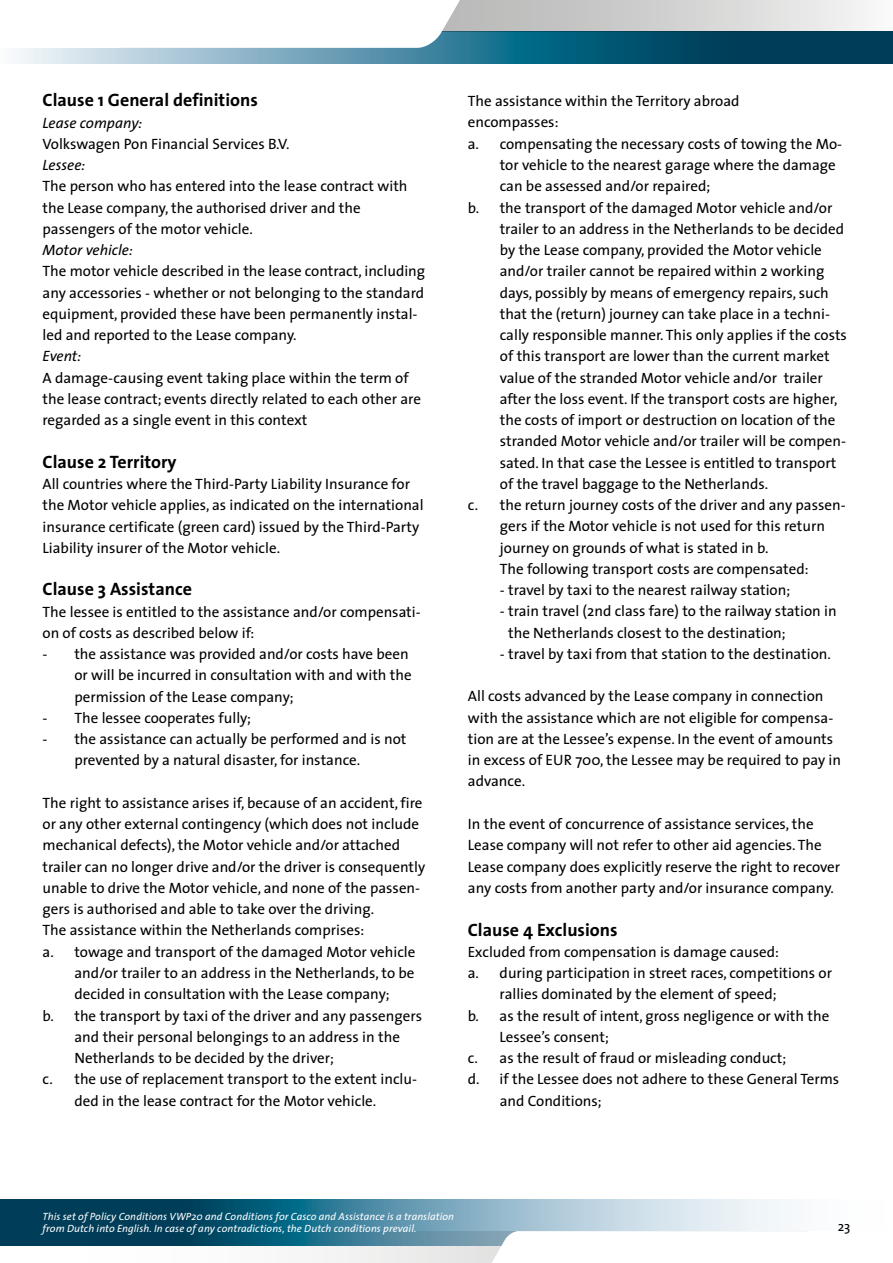
<style>
.page{position:relative;width:893px;height:1263px;background:#fff}
.page>*{position:absolute;margin:0;border:0;box-sizing:border-box;transform-origin:0 0}
.t1{font:700 18px "The Sans";color:#000}
.t2{font:15px/21.3px "The Sans";color:#000}
.t3{font:italic 15px "The Sans";color:#000}
.t4{font:13.5px "The Sans";color:#000}
.t5{font:italic 10.5px/12px "The Sans";letter-spacing:.01em;color:#fff}
</style>
<div class="page">
<svg style="left:467px;top:0;width:426px;height:32px;background:#ced0d0"></svg>
<svg style="left:17px;top:32px;width:876px;height:32px;background:#33728b"></svg>
<svg style="left:120px;top:0;width:347px;height:48px"></svg>
<div style="left:0;top:0;width:120px;height:48px;background:#fff"></div>
<div style="left:323px;top:1246px;width:161px;height:17px;background:#ededed"></div>
<svg style="left:0;top:1199px;width:787px;height:47px;background:#52859b"></svg>
<svg style="left:484px;top:1231px;width:303px;height:32px"></svg>
<p class="t1" style="left:43px;top:85px;width:217px">Clause 1 General definitions</p>
<p class="t3" style="left:43px;top:110px;width:101px">Lease company:</p>
<p class="t2" style="left:43px;top:133px;width:249px">Volkswagen Pon Financial Services B.V.</p>
<p class="t3" style="left:43px;top:153px;width:44px">Lessee:</p>
<p class="t2" style="left:43px;top:175px;width:367px">The person who has entered into the lease contract with the Lease company, the authorised driver and the passengers of the motor vehicle.</p>
<p class="t3" style="left:43px;top:238px;width:92px">Motor vehicle:</p>
<p class="t2" style="left:43px;top:260px;width:384px">The motor vehicle described in the lease contract, including any accessories - whether or not belonging to the standard equipment, provided these have been permanently instal&shy;led and reported to the Lease company.</p>
<p class="t3" style="left:43px;top:344px;width:40px">Event:</p>
<p class="t2" style="left:43px;top:366px;width:380px">A damage-causing event taking place within the term of the lease contract; events directly related to each other are regarded as a single event in this context</p>
<p class="t1" style="left:43px;top:447px;width:136px">Clause 2 Territory</p>
<p class="t2" style="left:43px;top:473px;width:383px">All countries where the Third-Party Liability Insurance for the Motor vehicle applies, as indicated on the international insurance certificate (green card) issued by the Third-Party Liability insurer of the Motor vehicle.</p>
<p class="t1" style="left:43px;top:574px;width:151px">Clause 3 Assistance</p>
<p class="t2" style="left:43px;top:600px;width:380px">The lessee is entitled to the assistance and/or compensati&shy;on of costs as described below if:</p>
<p class="t2" style="left:74px;top:643px;width:339px;text-indent:-32px">- the assistance was provided and/or costs have been or will be incurred in consultation with and with the permission of the Lease company;</p>
<p class="t2" style="left:43px;top:707px;width:210px">- The lessee cooperates fully;</p>
<p class="t2" style="left:74px;top:728px;width:334px;text-indent:-32px">- the assistance can actually be performed and is not prevented by a natural disaster, for instance.</p>
<p class="t2" style="left:43px;top:792px;width:381px">The right to assistance arises if, because of an accident, fire</p>
<p class="t2" style="left:43px;top:813px;width:378px">or any other external contingency (which does not include</p>
<p class="t2" style="left:43px;top:834px;width:359px">mechanical defects), the Motor vehicle and/or attached</p>
<p class="t2" style="left:43px;top:855px;width:384px">trailer can no longer drive and/or the driver is consequently</p>
<p class="t2" style="left:43px;top:877px;width:379px">unable to drive the Motor vehicle, and none of the passen-</p>
<p class="t2" style="left:43px;top:898px;width:333px">gers is authorised and able to take over the driving.</p>
<p class="t2" style="left:43px;top:919px;width:323px">The assistance within the Netherlands comprises:</p>
<p class="t2" style="left:43px;top:940px;width:374px">a. towage and transport of the damaged Motor vehicle</p>
<p class="t2" style="left:74px;top:962px;width:342px">and/or trailer to an address in the Netherlands, to be</p>
<p class="t2" style="left:74px;top:983px;width:317px">decided in consultation with the Lease company;</p>
<p class="t2" style="left:43px;top:1004px;width:381px">b. the transport by taxi of the driver and any passengers</p>
<p class="t2" style="left:74px;top:1025px;width:327px">and their personal belongings to an address in the</p>
<p class="t2" style="left:74px;top:1047px;width:261px">Netherlands to be decided by the driver;</p>
<p class="t2" style="left:43px;top:1068px;width:376px">c. the use of replacement transport to the extent inclu-</p>
<p class="t2" style="left:74px;top:1089px;width:303px">ded in the lease contract for the Motor vehicle.</p>
<p class="t2" style="left:468px;top:90px;width:273px">The assistance within the Territory abroad</p>
<p class="t2" style="left:468px;top:111px;width:92px">encompasses:</p>
<p class="t2" style="left:468px;top:133px;width:376px">a. compensating the necessary costs of towing the Mo-</p>
<p class="t2" style="left:500px;top:154px;width:338px">tor vehicle to the nearest garage where the damage</p>
<p class="t2" style="left:500px;top:175px;width:212px">can be assessed and/or repaired;</p>
<p class="t2" style="left:468px;top:196px;width:366px">b. the transport of the damaged Motor vehicle and/or</p>
<p class="t2" style="left:500px;top:218px;width:346px">trailer to an address in the Netherlands to be decided</p>
<p class="t2" style="left:500px;top:239px;width:324px">by the Lease company, provided the Motor vehicle</p>
<p class="t2" style="left:500px;top:260px;width:326px">and/or trailer cannot be repaired within 2 working</p>
<p class="t2" style="left:500px;top:281px;width:331px">days, possibly by means of emergency repairs, such</p>
<p class="t2" style="left:500px;top:303px;width:332px">that the (return) journey can take place in a techni-</p>
<p class="t2" style="left:500px;top:324px;width:349px">cally responsible manner. This only applies if the costs</p>
<p class="t2" style="left:500px;top:345px;width:331px">of this transport are lower than the current market</p>
<p class="t2" style="left:500px;top:366px;width:325px">value of the stranded Motor vehicle and/or trailer</p>
<p class="t2" style="left:500px;top:388px;width:339px">after the loss event. If the transport costs are higher,</p>
<p class="t2" style="left:500px;top:409px;width:337px">the costs of import or destruction on location of the</p>
<p class="t2" style="left:500px;top:430px;width:348px">stranded Motor vehicle and/or trailer will be compen-</p>
<p class="t2" style="left:500px;top:451px;width:338px">sated. In that case the Lessee is entitled to transport</p>
<p class="t2" style="left:500px;top:473px;width:270px">of the travel baggage to the Netherlands.</p>
<p class="t2" style="left:468px;top:494px;width:379px">c. the return journey costs of the driver and any passen-</p>
<p class="t2" style="left:500px;top:515px;width:327px">gers if the Motor vehicle is not used for this return</p>
<p class="t2" style="left:500px;top:536px;width:270px">journey on grounds of what is stated in b.</p>
<p class="t2" style="left:500px;top:558px;width:310px">The following transport costs are compensated:</p>
<p class="t2" style="left:500px;top:579px;width:292px">- travel by taxi to the nearest railway station;</p>
<p class="t2" style="left:508px;top:600px;width:330px;text-indent:-8px">- train travel (2nd class fare) to the railway station in the Netherlands closest to the destination;</p>
<p class="t2" style="left:500px;top:643px;width:333px">- travel by taxi from that station to the destination.</p>
<p class="t2" style="left:468px;top:685px;width:375px">All costs advanced by the Lease company in connection with the assistance which are not eligible for compensa&shy;tion are at the Lessee’s expense. In the event of amounts in excess of EUR 700, the Lessee may be required to pay in advance.</p>
<p class="t2" style="left:468px;top:813px;width:374px">In the event of concurrence of assistance services, the Lease company will not refer to other aid agencies. The Lease company does explicitly reserve the right to recover any costs from another party and/or insurance company.</p>
<p class="t1" style="left:468px;top:914px;width:151px">Clause 4 Exclusions</p>
<p class="t2" style="left:468px;top:941px;width:313px">Excluded from compensation is damage caused:</p>
<p class="t2" style="left:468px;top:962px;width:366px">a. during participation in street races, competitions or</p>
<p class="t2" style="left:500px;top:983px;width:278px">rallies dominated by the element of speed;</p>
<p class="t2" style="left:468px;top:1004px;width:363px">b. as the result of intent, gross negligence or with the</p>
<p class="t2" style="left:500px;top:1026px;width:111px">Lessee’s consent;</p>
<p class="t2" style="left:468px;top:1047px;width:320px">c. as the result of fraud or misleading conduct;</p>
<p class="t2" style="left:468px;top:1068px;width:373px">d. if the Lessee does not adhere to these General Terms</p>
<p class="t2" style="left:500px;top:1089px;width:104px">and Conditions;</p>
<p class="t5" style="left:43px;top:1210px;width:413px">This set of Policy Conditions VWP20 and Conditions for Casco and Assistance is a translation from Dutch into English. In case of any contradictions, the Dutch conditions prevail.</p>
<p class="t4" style="left:838px;top:1215px;width:14px">23</p>
</div>
